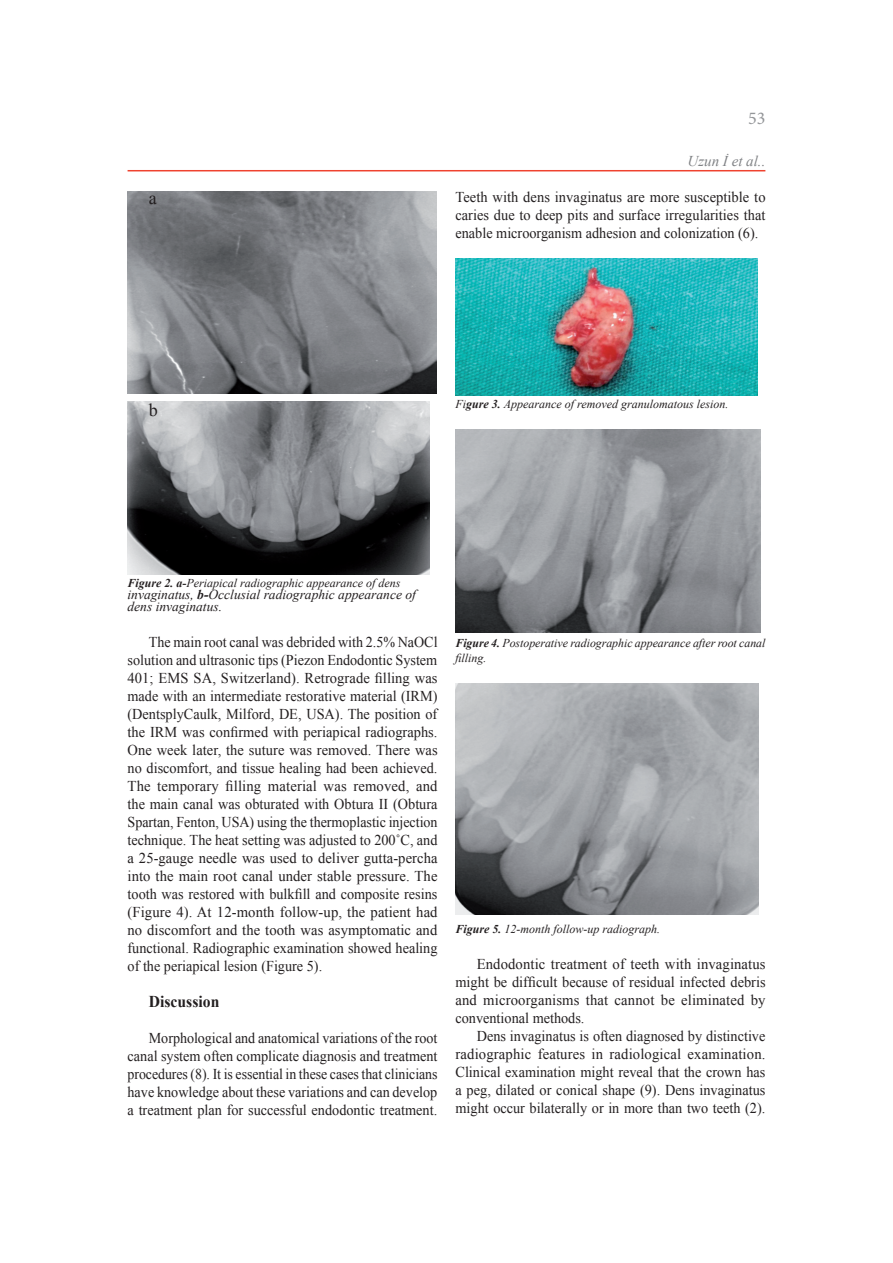
<style>
.page{position:relative;width:893px;height:1263px;background:#fff}
.page>*{position:absolute;margin:0;border:0;box-sizing:border-box;transform-origin:0 0}
.t1{font:18px "Minion Pro";color:#939598}
.t2{font:18px "Times New Roman";color:#231f20}
.t3{font:700 16.5px "Times New Roman";color:#231f20;scale:.95 1}
.t4{font:15px/18px "Times New Roman";color:#231f20;text-align:justify;scale:.94 1}
.t5{font:15px/18px "Times New Roman";color:#231f20;text-align:justify}
.t6{font:15px/18px "Times New Roman";color:#231f20;text-align:justify;scale:.95 1}
.t7{font:italic 15px "Times New Roman";color:#808285}
.t8{font:italic 13.5px/12px "Times New Roman";color:#231f20}
.t9{font:italic 12px/14.4px "Times New Roman";color:#231f20}
.s1{font-weight:700}
.s2{font-weight:700;font-style:normal}
</style>
<div class="page">
<hr style="left:128px;top:170px;width:637px;height:1px;background:#ef422f">
<img style="left:128px;top:191px;width:308px;height:203px">
<img style="left:128px;top:401px;width:302px;height:174px">
<img style="left:455px;top:259px;width:303px;height:137px">
<img style="left:455px;top:430px;width:305px;height:203px">
<img style="left:455px;top:683px;width:304px;height:231px">
<p class="t2" style="left:149px;top:186px;width:9px">a</p>
<p class="t2" style="left:149px;top:398px;width:10px">b</p>
<p class="t1" style="left:748px;top:106px;width:19px">53</p>
<p class="t7" style="left:687px;top:151px;width:79px">Uzun İ et al..</p>
<p class="t5" style="left:455px;top:187px;width:312px">Teeth with dens invaginatus are more susceptible to caries due to deep pits and surface irregularities that enable microorganism adhesion and colonization (6).</p>
<p class="t9" style="left:455px;top:396px;width:274px">Fi<span class="s1">gure 3.</span> Appearance of removed granulomatous lesion.</p>
<p class="t9" style="left:128px;top:575px;width:275px"><span class="s1">Figure 2. a</span><span class="s2">-</span>Periapical radiographic appearance of dens</p>
<p class="t8" style="left:128px;top:588px;width:290px">invaginatus, <span class="s1">b-</span>Occlusial radiographic appearance of dens invaginatus.</p>
<p class="t4" style="left:128px;top:633px;width:331px;text-indent:21px">The main root canal was debrided with 2.5% NaOCl solution and ultrasonic tips (Piezon Endodontic System 401; EMS SA, Switzerland). Retrograde filling was made with an intermediate restorative material (IRM) (DentsplyCaulk, Milford, DE, USA). The position of the IRM was confirmed with periapical radiographs.<br>One week later, the suture was removed. There was no discomfort, and tissue healing had been achieved.<br>The temporary filling material was removed, and the main canal was obturated with Obtura II (Obtura Spartan, Fenton, USA) using the thermoplastic injection technique. The heat setting was adjusted to 200˚C, and a 25-gauge needle was used to deliver gutta-percha into the main root canal under stable pressure. The tooth was restored with bulkfill and composite resins (Figure 4). At 12-month follow-up, the patient had no discomfort and the tooth was asymptomatic and functional. Radiographic examination showed healing of the periapical lesion (Figure 5).</p>
<p class="t3" style="left:149px;top:990px;width:76px">Discussion</p>
<p class="t4" style="left:128px;top:1029px;width:331px;text-indent:21px">Morphological and anatomical variations of the root canal system often complicate diagnosis and treatment procedures (8). It is essential in these cases that clinicians have knowledge about these variations and can develop a treatment plan for successful endodontic treatment.</p>
<p class="t9" style="left:455px;top:636px;width:311px"><span class="s1">Figure 4.</span> Postoperative radiographic appearance after root canal filling.</p>
<p class="t9" style="left:455px;top:921px;width:206px"><span class="s1">Figure 5.</span> 12-month follow-up radiograph.</p>
<p class="t5" style="left:455px;top:954px;width:312px;text-indent:21px">Endodontic treatment of teeth with invaginatus might be difficult because of residual infected debris and microorganisms that cannot be eliminated by conventional methods.</p>
<p class="t6" style="left:455px;top:1026px;width:328px;text-indent:21px">Dens invaginatus is often diagnosed by distinctive radiographic features in radiological examination.<br>Clinical examination might reveal that the crown has a peg, dilated or conical shape (9). Dens invaginatus might occur bilaterally or in more than two teeth (2).</p>
</div>
